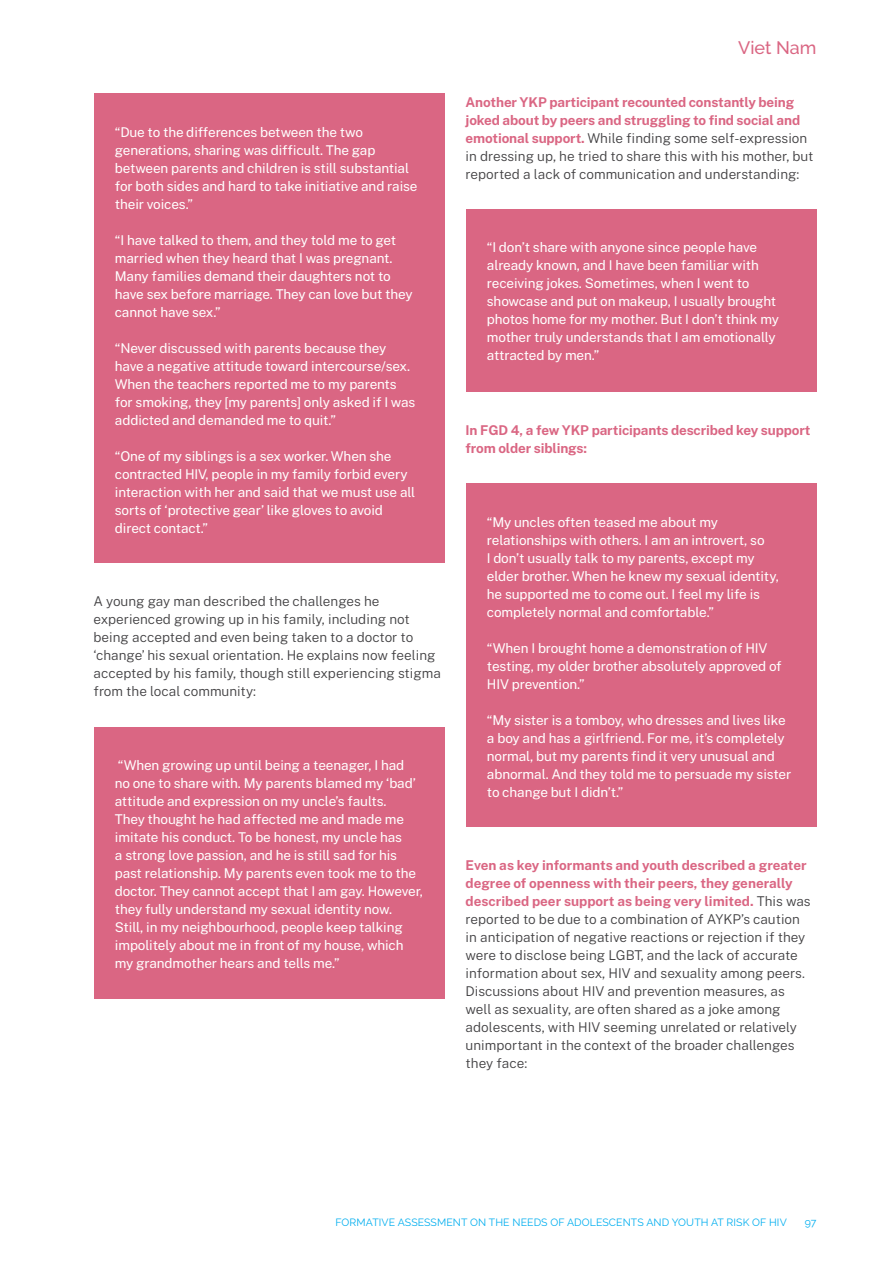
<style>
.page{position:relative;width:893px;height:1263px;background:#fff}
.page>*{position:absolute;margin:0;border:0;box-sizing:border-box;transform-origin:0 0}
.t1{font:500 18px "Raleway";color:#da6683}
.t2{font:13.5px/18px "Public Sans";letter-spacing:-.01em;color:#fff}
.t3{font:300 13.5px/18px "Public Sans";color:#414042}
.t4{font:700 13.5px/18px "Public Sans";letter-spacing:-.01em;color:#da6683}
.t5{font:10.5px "Raleway";letter-spacing:.01em;color:#00aeef}
.s1{font-weight:700;color:#da6683}
</style>
<div class="page">
<div style="left:94px;top:94px;width:350px;height:469px;background:#da6683"></div>
<div style="left:94px;top:727px;width:350px;height:271px;background:#da6683"></div>
<div style="left:466px;top:209px;width:350px;height:183px;background:#da6683"></div>
<div style="left:466px;top:483px;width:350px;height:344px;background:#da6683"></div>
<p class="t2" style="left:115px;top:122px;width:304px">“Due to the differences between the two generations, sharing was difficult. The gap between parents and children is still substantial for both sides and hard to take initiative and raise their voices.”</p>
<p class="t2" style="left:115px;top:230px;width:299px">“I have talked to them, and they told me to get married when they heard that I was pregnant.<br>Many families demand their daughters not to have sex before marriage. They can love but they cannot have sex.”</p>
<p class="t2" style="left:115px;top:338px;width:302px">“Never discussed with parents because they have a negative attitude toward intercourse/sex.<br>When the teachers reported me to my parents for smoking, they [my parents] only asked if I was addicted and demanded me to quit.”</p>
<p class="t2" style="left:115px;top:446px;width:302px">“One of my siblings is a sex worker. When she contracted HIV, people in my family forbid every interaction with her and said that we must use all sorts of ‘protective gear’ like gloves to avoid direct contact.”</p>
<p class="t3" style="left:94px;top:591px;width:349px">A young gay man described the challenges he experienced growing up in his family, including not being accepted and even being taken to a doctor to ‘change’ his sexual orientation. He explains now feeling accepted by his family, though still experiencing stigma from the local community:</p>
<p class="t2" style="left:115px;top:755px;width:310px">“When growing up until being a teenager, I had<br>no one to share with. My parents blamed my ‘bad’ attitude and expression on my uncle’s faults.<br>They thought he had affected me and made me imitate his conduct. To be honest, my uncle has<br>a strong love passion, and he is still sad for his past relationship. My parents even took me to the doctor. They cannot accept that I am gay. However, they fully understand my sexual identity now.<br>Still, in my neighbourhood, people keep talking impolitely about me in front of my house, which my grandmother hears and tells me.”</p>
<h1 class="t1" style="left:738px;top:37px;width:80px">Viet Nam</h1>
<p class="t3" style="left:466px;top:92px;width:349px"><span class="s1">Another YKP participant recounted constantly being joked about by peers and struggling to find social and emotional support.</span> While finding some self-expression in dressing up, he tried to share this with his mother, but reported a lack of communication and understanding:</p>
<p class="t2" style="left:487px;top:238px;width:294px">“I don’t share with anyone since people have already known, and I have been familiar with receiving jokes. Sometimes, when I went to showcase and put on makeup, I usually brought photos home for my mother. But I don’t think my mother truly understands that I am emotionally attracted by men.”</p>
<p class="t4" style="left:466px;top:420px;width:346px">In FGD 4, a few YKP participants described key support from older siblings:</p>
<p class="t2" style="left:487px;top:512px;width:294px">“My uncles often teased me about my relationships with others. I am an introvert, so<br>I don’t usually talk to my parents, except my elder brother. When he knew my sexual identity, he supported me to come out. I feel my life is completely normal and comfortable.”</p>
<p class="t2" style="left:487px;top:638px;width:296px">“When I brought home a demonstration of HIV testing, my older brother absolutely approved of<br>HIV prevention.”</p>
<p class="t2" style="left:487px;top:710px;width:306px">“My sister is a tomboy, who dresses and lives like a boy and has a girlfriend. For me, it’s completely normal, but my parents find it very unusual and abnormal. And they told me to persuade my sister to change but I didn’t.”</p>
<p class="t3" style="left:466px;top:855px;width:347px"><span class="s1">Even as key informants and youth described a greater degree of openness with their peers, they generally described peer support as being very limited.</span> This was reported to be due to a combination of AYKP’s caution in anticipation of negative reactions or rejection if they were to disclose being LGBT, and the lack of accurate information about sex, HIV and sexuality among peers.<br>Discussions about HIV and prevention measures, as well as sexuality, are often shared as a joke among adolescents, with HIV seeming unrelated or relatively unimportant in the context of the broader challenges they face:</p>
<p class="t5" style="left:335px;top:1216px;width:453px">FORMATIVE ASSESSMENT ON THE NEEDS OF ADOLESCENTS AND YOUTH AT RISK OF HIV</p>
<p class="t5" style="left:805px;top:1216px;width:13px">97</p>
</div>
